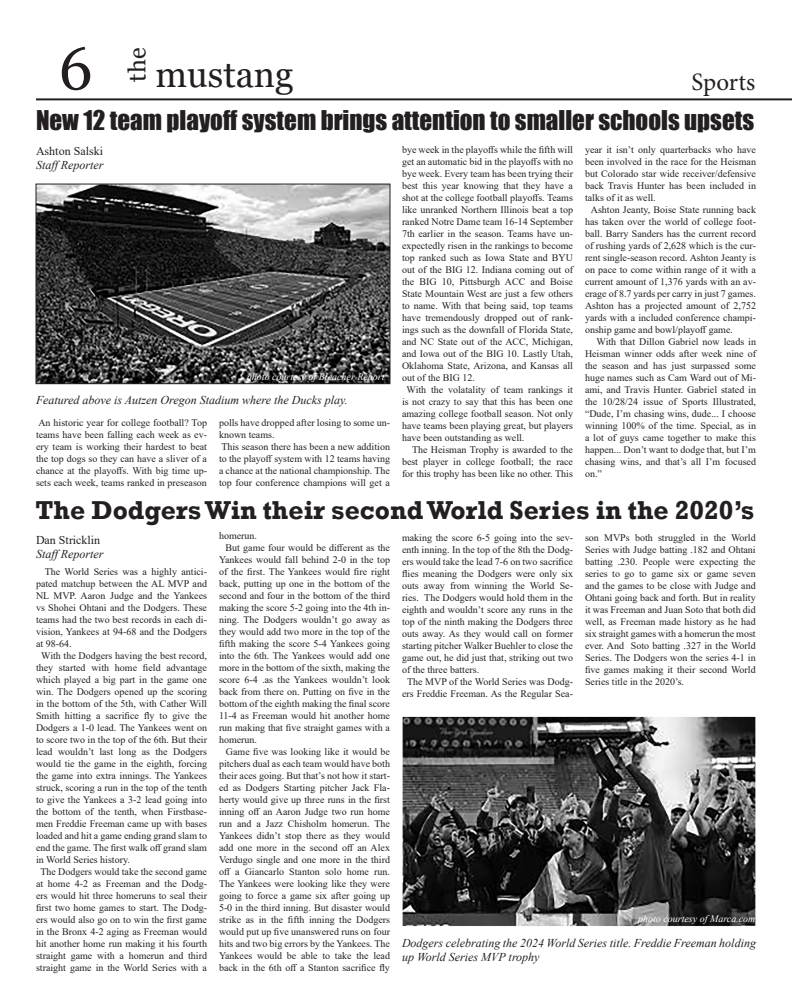
<style>
.page{position:relative;width:792px;height:1008px;background:#fff}
.page>*{position:absolute;margin:0;border:0;box-sizing:border-box;transform-origin:0 0}
.t1{font:60px "Georgia";color:#231f20}
.t2{font:36px "Georgia";color:#231f20}
.t3{font:700 26.6px "Rockwell";color:#231f20}
.t4{font:25px "Impact";color:#231f20}
.t5{font:25px "Minion Pro";color:#231f20}
.t6{font:24px "Georgia";color:#231f20}
.t7{font:italic 12px/14.4px "Times New Roman";color:#231f20}
.t8{font:12px "Times New Roman";color:#231f20}
.t9{font:10px/12px "Times New Roman";color:#231f20;text-align:justify}
.t10{font:italic 10px "Times New Roman";color:#fff}
</style>
<div class="page">
<hr style="left:36px;top:98px;width:756px;height:2px;background:#231f20">
<img style="left:38px;top:186px;width:350px;height:196px">
<div style="left:36px;top:184px;width:354px;height:200px;border:1px solid #231f20"></div>
<img style="left:404px;top:718px;width:350px;height:207px">
<div style="left:402px;top:716px;width:354px;height:211px;border:1px solid #fff"></div>
<p class="t1" style="left:59px;top:32px;width:35px">6</p>
<p class="t6" style="left:123px;top:82px;width:35px;rotate:-90deg">the</p>
<p class="t2" style="left:155px;top:52px;width:140px">mustang</p>
<p class="t5" style="left:692px;top:65px;width:65px">Sports</p>
<p class="t4" style="left:36px;top:101px;width:720px">New 12 team playoff system brings attention to smaller schools upsets</p>
<p class="t8" style="left:36px;top:142px;width:69px">Ashton Salski</p>
<p class="t7" style="left:36px;top:158px;width:69px">StaffReporter</p>
<p class="t9" style="left:402px;top:144px;width:173px">bye week in the playoffs while the fifth will get an automatic bid in the playoffs with no bye week. Every team has been trying their best this year knowing that they have a shot at the college football playoffs. Teams like unranked Northern Illinois beat a top ranked Notre Dame team 16-14 September 7th earlier in the season. Teams have un&shy;expectedly risen in the rankings to become top ranked such as Iowa State and BYU out of the BIG 12. Indiana coming out of the BIG 10, Pittsburgh ACC and Boise State Mountain West are just a few others to name. With that being said, top teams have tremendously dropped out of rank&shy;ings such as the downfall of Florida State, and NC State out of the ACC, Michigan, and Iowa out of the BIG 10. Lastly Utah, Oklahoma State, Arizona, and Kansas all out of the BIG 12.</p>
<p class="t9" style="left:402px;top:384px;width:173px;text-indent:5px">With the volatality of team rankings it is not crazy to say that this has been one amazing college football season. Not only have teams been playing great, but players have been outstanding as well.</p>
<p class="t9" style="left:402px;top:444px;width:173px;text-indent:10px">The Heisman Trophy is awarded to the best player in college football; the race for this trophy has been like no other. This</p>
<p class="t9" style="left:585px;top:144px;width:173px">year it isn’t only quarterbacks who have been involved in the race for the Heisman but Colorado star wide receiver/defensive back Travis Hunter has been included in talks of it as well.</p>
<p class="t9" style="left:585px;top:204px;width:173px;text-indent:6px">Ashton Jeanty, Boise State running back has taken over the world of college foot&shy;ball. Barry Sanders has the current record of rushing yards of 2,628 which is the cur&shy;rent single-season record. Ashton Jeanty is on pace to come within range of it with a current amount of 1,376 yards with an av&shy;erage of 8.7 yards per carry in just 7 games.<br>Ashton has a projected amount of 2,752 yards with a included conference champi&shy;onship game and bowl/playoff game.</p>
<p class="t9" style="left:585px;top:336px;width:173px;text-indent:12px">With that Dillon Gabriel now leads in Heisman winner odds after week nine of the season and has just surpassed some huge names such as Cam Ward out of Mi&shy;ami, and Travis Hunter. Gabriel stated in the 10/28/24 issue of Sports Illustrated, “Dude, I’m chasing wins, dude... I choose winning 100% of the time. Special, as in a lot of guys came together to make this happen... Don’t want to dodge that, but I’m chasing wins, and that’s all I’m focused on.”</p>
<p class="t10" style="left:247px;top:369px;width:139px">photo courtesy of Bleacher Report</p>
<p class="t7" style="left:36px;top:393px;width:313px">Featured above is Autzen Oregon Stadium where the Ducks play.</p>
<p class="t9" style="left:36px;top:416px;width:173px">An historic year for college football? Top teams have been falling each week as ev&shy;ery team is working their hardest to beat the top dogs so they can have a sliver of a chance at the playoffs. With big time up&shy;sets each week, teams ranked in preseason</p>
<p class="t9" style="left:219px;top:416px;width:172px">polls have dropped after losing to some un&shy;known teams.</p>
<p class="t9" style="left:219px;top:440px;width:173px">This season there has been a new addition to the playoff system with 12 teams having a chance at the national championship. The top four conference champions will get a</p>
<p class="t3" style="left:36px;top:494px;width:720px">The Dodgers Win their second World Series in the 2020’s</p>
<p class="t8" style="left:36px;top:531px;width:66px">Dan Stricklin</p>
<p class="t7" style="left:36px;top:546px;width:69px">StaffReporter</p>
<p class="t9" style="left:36px;top:566px;width:173px;text-indent:9px">The World Series was a highly antici&shy;pated matchup between the AL MVP and NL MVP. Aaron Judge and the Yankees vs Shohei Ohtani and the Dodgers. These teams had the two best records in each di&shy;vision, Yankees at 94-68 and the Dodgers at 98-64.</p>
<p class="t9" style="left:36px;top:650px;width:173px;text-indent:5px">With the Dodgers having the best record, they started with home field advantage which played a big part in the game one win. The Dodgers opened up the scoring in the bottom of the 5th, with Cather Will Smith hitting a sacrifice fly to give the Dodgers a 1-0 lead. The Yankees went on to score two in the top of the 6th. But their lead wouldn’t last long as the Dodgers would tie the game in the eighth, forcing the game into extra innings. The Yankees struck, scoring a run in the top of the tenth to give the Yankees a 3-2 lead going into the bottom of the tenth, when Firstbase&shy;men Freddie Freeman came up with bases loaded and hit a game ending grand slam to end the game. The first walk off grand slam in World Series history.</p>
<p class="t9" style="left:36px;top:866px;width:173px;text-align:center">The Dodgers would take the second game at home 4-2 as Freeman and the Dodg&shy;ers would hit three homeruns to seal their first two home games to start. The Dodg&shy;ers would also go on to win the first game in the Bronx 4-2 aging as Freeman would hit another home run making it his fourth straight game with a homerun and third straight game in the World Series with a</p>
<p class="t9" style="left:219px;top:530px;width:40px">homerun.</p>
<p class="t9" style="left:219px;top:542px;width:173px;text-indent:7px">But game four would be different as the Yankees would fall behind 2-0 in the top of the first. The Yankees would fire right back, putting up one in the bottom of the second and four in the bottom of the third making the score 5-2 going into the 4th in&shy;ning. The Dodgers wouldn’t go away as they would add two more in the top of the fifth making the score 5-4 Yankees going into the 6th. The Yankees would add one more in the bottom of the sixth, making the score 6-4 .as the Yankees wouldn’t look back from there on. Putting on five in the bottom of the eighth making the final score 11-4 as Freeman would hit another home run making that five straight games with a homerun.</p>
<p class="t9" style="left:219px;top:746px;width:173px;text-indent:7px">Game five was looking like it would be pitchers dual as each team would have both their aces going. But that’s not how it start&shy;ed as Dodgers Starting pitcher Jack Fla&shy;herty would give up three runs in the first inning off an Aaron Judge two run home run and a Jazz Chisholm homerun. The Yankees didn’t stop there as they would add one more in the second off an Alex Verdugo single and one more in the third off a Giancarlo Stanton solo home run.<br>The Yankees were looking like they were going to force a game six after going up 5-0 in the third inning. But disaster would strike as in the fifth inning the Dodgers would put up five unanswered runs on four hits and two big errors by the Yankees. The Yankees would be able to take the lead back in the 6th off a Stanton sacrifice fly</p>
<p class="t9" style="left:402px;top:532px;width:173px">making the score 6-5 going into the sev&shy;enth inning. In the top of the 8th the Dodg&shy;ers would take the lead 7-6 on two sacrifice flies meaning the Dodgers were only six outs away from winning the World Se&shy;ries. The Dodgers would hold them in the eighth and wouldn’t score any runs in the top of the ninth making the Dodgers three outs away. As they would call on former starting pitcher Walker Buehler to close the game out, he did just that, striking out two of the three batters.</p>
<p class="t9" style="left:402px;top:676px;width:172px;text-align:center">The MVP of the World Series was Dodg&shy;ers Freddie Freeman. As the Regular Sea-</p>
<p class="t9" style="left:585px;top:532px;width:172px">son MVPs both struggled in the World Series with Judge batting .182 and Ohtani batting .230. People were expecting the series to go to game six or game seven and the games to be close with Judge and Ohtani going back and forth. But in reality it was Freeman and Juan Soto that both did well, as Freeman made history as he had six straight games with a homerun the most ever. And Soto batting .327 in the World Series. The Dodgers won the series 4-1 in five games making it their second World Series title in the 2020’s.</p>
<p class="t10" style="left:638px;top:912px;width:119px">photo courtesy of Marca.com</p>
<p class="t7" style="left:402px;top:935px;width:356px">Dodgers celebrating the 2024 World Series title. Freddie Freeman holding up World Series MVP trophy</p>
</div>
